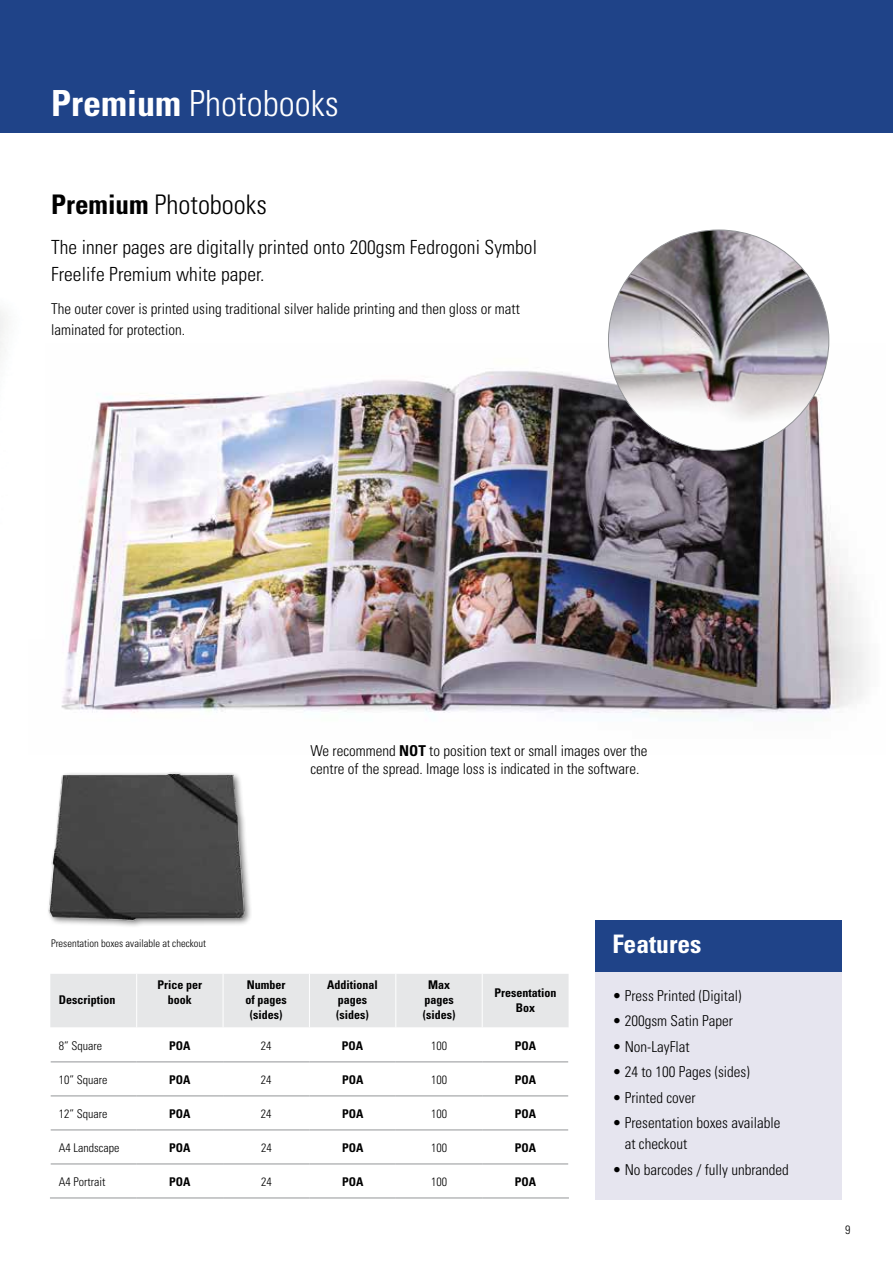
<style>
.page{position:relative;width:893px;height:1263px;background:#fff}
.page>*{position:absolute;margin:0;border:0;box-sizing:border-box;transform-origin:0 0}
.t1{font:300 condensed 36px "Univers";color:#fff}
.t2{font:300 condensed 27px "Univers";color:#000}
.t3{font:700 condensed 25.5px "Univers";color:#fff}
.t4{font:300 condensed 19.5px/27px "Univers";letter-spacing:.005em;color:#000}
.t5{font:300 condensed 15px/21px "Univers";color:#000}
.t6{font:700 condensed 12px/15px "Univers";color:#000;text-align:center}
.t7{font:300 condensed 12px "Univers";color:#000}
.t8{font:300 condensed 10.5px "Univers";color:#000}
.s1{font-weight:700}
</style>
<div class="page">
<img style="left:61px;top:343px;width:805px;height:372px">
<div style="left:0;top:0;width:893px;height:133px;background:#1f4388"></div>
<img style="left:48px;top:772px;width:203px;height:154px">
<div style="left:595px;top:972px;width:247px;height:227px;background:#e6e5ef"></div>
<div style="left:595px;top:920px;width:247px;height:52px;background:#1f4388"></div>
<img style="left:608px;top:230px;width:221px;height:220px;border-radius:110px">
<div style="left:50px;top:974px;width:519px;height:53px;background:#e6e7e8"></div>
<svg style="left:51px;top:1164px;width:517px;height:1px"></svg>
<svg style="left:51px;top:1062px;width:517px;height:69px"></svg>
<hr style="left:136px;top:1062px;width:1px;height:33px;background:#fff">
<hr style="left:223px;top:1062px;width:1px;height:33px;background:#fff">
<hr style="left:309px;top:1062px;width:1px;height:33px;background:#fff">
<hr style="left:395px;top:1062px;width:1px;height:33px;background:#fff">
<hr style="left:482px;top:1062px;width:1px;height:33px;background:#fff">
<hr style="left:136px;top:1096px;width:1px;height:33px;background:#fff">
<hr style="left:223px;top:1096px;width:1px;height:33px;background:#fff">
<hr style="left:309px;top:1096px;width:1px;height:33px;background:#fff">
<hr style="left:395px;top:1096px;width:1px;height:33px;background:#fff">
<hr style="left:482px;top:1096px;width:1px;height:33px;background:#fff">
<hr style="left:136px;top:1130px;width:1px;height:33px;background:#fff">
<hr style="left:223px;top:1130px;width:1px;height:33px;background:#fff">
<hr style="left:309px;top:1130px;width:1px;height:33px;background:#fff">
<hr style="left:395px;top:1130px;width:1px;height:33px;background:#fff">
<hr style="left:482px;top:1130px;width:1px;height:33px;background:#fff">
<hr style="left:136px;top:1164px;width:1px;height:33px;background:#fff">
<hr style="left:223px;top:1164px;width:1px;height:33px;background:#fff">
<hr style="left:309px;top:1164px;width:1px;height:33px;background:#fff">
<hr style="left:395px;top:1164px;width:1px;height:33px;background:#fff">
<hr style="left:482px;top:1164px;width:1px;height:33px;background:#fff">
<hr style="left:51px;top:1061px;width:86px;height:1px;background:#939598">
<hr style="left:137px;top:1061px;width:86px;height:1px;background:#939598">
<hr style="left:223px;top:1061px;width:86px;height:1px;background:#939598">
<hr style="left:309px;top:1061px;width:87px;height:1px;background:#939598">
<hr style="left:396px;top:1061px;width:86px;height:1px;background:#939598">
<hr style="left:482px;top:1061px;width:86px;height:1px;background:#939598">
<hr style="left:51px;top:1095px;width:86px;height:1px;background:#939598">
<hr style="left:137px;top:1095px;width:86px;height:1px;background:#939598">
<hr style="left:223px;top:1095px;width:86px;height:1px;background:#939598">
<hr style="left:309px;top:1095px;width:87px;height:1px;background:#939598">
<hr style="left:396px;top:1095px;width:86px;height:1px;background:#939598">
<hr style="left:482px;top:1095px;width:86px;height:1px;background:#939598">
<hr style="left:51px;top:1129px;width:86px;height:1px;background:#939598">
<hr style="left:137px;top:1129px;width:86px;height:1px;background:#939598">
<hr style="left:223px;top:1129px;width:86px;height:1px;background:#939598">
<hr style="left:309px;top:1129px;width:87px;height:1px;background:#939598">
<hr style="left:396px;top:1129px;width:86px;height:1px;background:#939598">
<hr style="left:482px;top:1129px;width:86px;height:1px;background:#939598">
<hr style="left:51px;top:1163px;width:86px;height:1px;background:#939598">
<hr style="left:137px;top:1163px;width:86px;height:1px;background:#939598">
<hr style="left:223px;top:1163px;width:86px;height:1px;background:#939598">
<hr style="left:309px;top:1163px;width:87px;height:1px;background:#939598">
<hr style="left:396px;top:1163px;width:86px;height:1px;background:#939598">
<hr style="left:482px;top:1163px;width:86px;height:1px;background:#939598">
<hr style="left:50px;top:1197px;width:87px;height:1px;background:#939598">
<hr style="left:137px;top:1197px;width:86px;height:1px;background:#939598">
<hr style="left:223px;top:1197px;width:86px;height:1px;background:#939598">
<hr style="left:309px;top:1197px;width:87px;height:1px;background:#939598">
<hr style="left:396px;top:1197px;width:86px;height:1px;background:#939598">
<hr style="left:482px;top:1197px;width:87px;height:1px;background:#939598">
<hr style="left:136px;top:974px;width:1px;height:53px;background:#fff">
<hr style="left:223px;top:974px;width:1px;height:53px;background:#fff">
<hr style="left:309px;top:974px;width:1px;height:53px;background:#fff">
<hr style="left:395px;top:974px;width:1px;height:53px;background:#fff">
<hr style="left:482px;top:974px;width:1px;height:53px;background:#fff">
<h1 class="t1" style="left:51px;top:81px;width:289px"><span class="s1">Premium</span> Photobooks</h1>
<h2 class="t2" style="left:51px;top:188px;width:217px"><span class="s1">Premium</span> Photobooks</h2>
<h3 class="t4" style="left:51px;top:233px;width:487px">The inner pages are digitally printed onto 200gsm Fedrogoni Symbol<br>Freelife Premium white paper.</h3>
<p class="t5" style="left:51px;top:299px;width:470px">The outer cover is printed using traditional silver halide printing and then gloss or matt laminated for protection.</p>
<p class="t5" style="left:310px;top:742px;width:339px;line-height:18px">We recommend <span class="s1">NOT</span> to position text or small images over the centre of the spread. Image loss is indicated in the software.</p>
<p class="t8" style="left:51px;top:937px;width:157px">Presentation boxes available at checkout</p>
<p class="t6" style="left:59px;top:992px;width:58px">Description</p>
<p class="t6" style="left:158px;top:977px;width:46px">Price per book</p>
<p class="t6" style="left:246px;top:977px;width:43px">Number of pages (sides)</p>
<p class="t6" style="left:327px;top:977px;width:52px">Additional pages (sides)</p>
<p class="t6" style="left:423px;top:977px;width:34px">Max pages (sides)</p>
<p class="t6" style="left:494px;top:985px;width:64px">Presentation<br>Box</p>
<p class="t7" style="left:59px;top:1038px;width:45px">8” Square</p>
<p class="t6" style="left:169px;top:1038px;width:23px">POA</p>
<p class="t7" style="left:261px;top:1038px;width:12px">24</p>
<p class="t6" style="left:342px;top:1038px;width:23px">POA</p>
<p class="t7" style="left:431px;top:1038px;width:17px">100</p>
<p class="t6" style="left:515px;top:1038px;width:23px">POA</p>
<p class="t7" style="left:59px;top:1072px;width:50px">10” Square</p>
<p class="t6" style="left:169px;top:1072px;width:23px">POA</p>
<p class="t7" style="left:261px;top:1072px;width:12px">24</p>
<p class="t6" style="left:342px;top:1072px;width:23px">POA</p>
<p class="t7" style="left:431px;top:1072px;width:17px">100</p>
<p class="t6" style="left:515px;top:1072px;width:23px">POA</p>
<p class="t7" style="left:59px;top:1106px;width:50px">12” Square</p>
<p class="t6" style="left:169px;top:1106px;width:23px">POA</p>
<p class="t7" style="left:261px;top:1106px;width:12px">24</p>
<p class="t6" style="left:342px;top:1106px;width:23px">POA</p>
<p class="t7" style="left:431px;top:1106px;width:17px">100</p>
<p class="t6" style="left:515px;top:1106px;width:23px">POA</p>
<p class="t7" style="left:59px;top:1140px;width:62px">A4 Landscape</p>
<p class="t6" style="left:169px;top:1140px;width:23px">POA</p>
<p class="t7" style="left:261px;top:1140px;width:12px">24</p>
<p class="t6" style="left:342px;top:1140px;width:23px">POA</p>
<p class="t7" style="left:431px;top:1140px;width:17px">100</p>
<p class="t6" style="left:515px;top:1140px;width:23px">POA</p>
<p class="t7" style="left:59px;top:1174px;width:48px">A4 Portrait</p>
<p class="t6" style="left:169px;top:1174px;width:23px">POA</p>
<p class="t7" style="left:261px;top:1174px;width:12px">24</p>
<p class="t6" style="left:342px;top:1174px;width:23px">POA</p>
<p class="t7" style="left:431px;top:1174px;width:17px">100</p>
<p class="t6" style="left:515px;top:1174px;width:23px">POA</p>
<h3 class="t3" style="left:612px;top:928px;width:91px">Features</h3>
<p class="t5" style="left:612px;top:985px;width:131px">• Press Printed (Digital)</p>
<p class="t5" style="left:612px;top:1010px;width:122px">• 200gsm Satin Paper</p>
<p class="t5" style="left:612px;top:1036px;width:79px">• Non-LayFlat</p>
<p class="t5" style="left:612px;top:1061px;width:139px">• 24 to 100 Pages (sides)</p>
<p class="t5" style="left:612px;top:1087px;width:85px">• Printed cover</p>
<p class="t5" style="left:625px;top:1112px;width:157px;text-indent:-12px">• Presentation boxes available at checkout</p>
<p class="t5" style="left:612px;top:1159px;width:178px">• No barcodes / fully unbranded</p>
<p class="t7" style="left:845px;top:1223px;width:7px">9</p>
</div>
